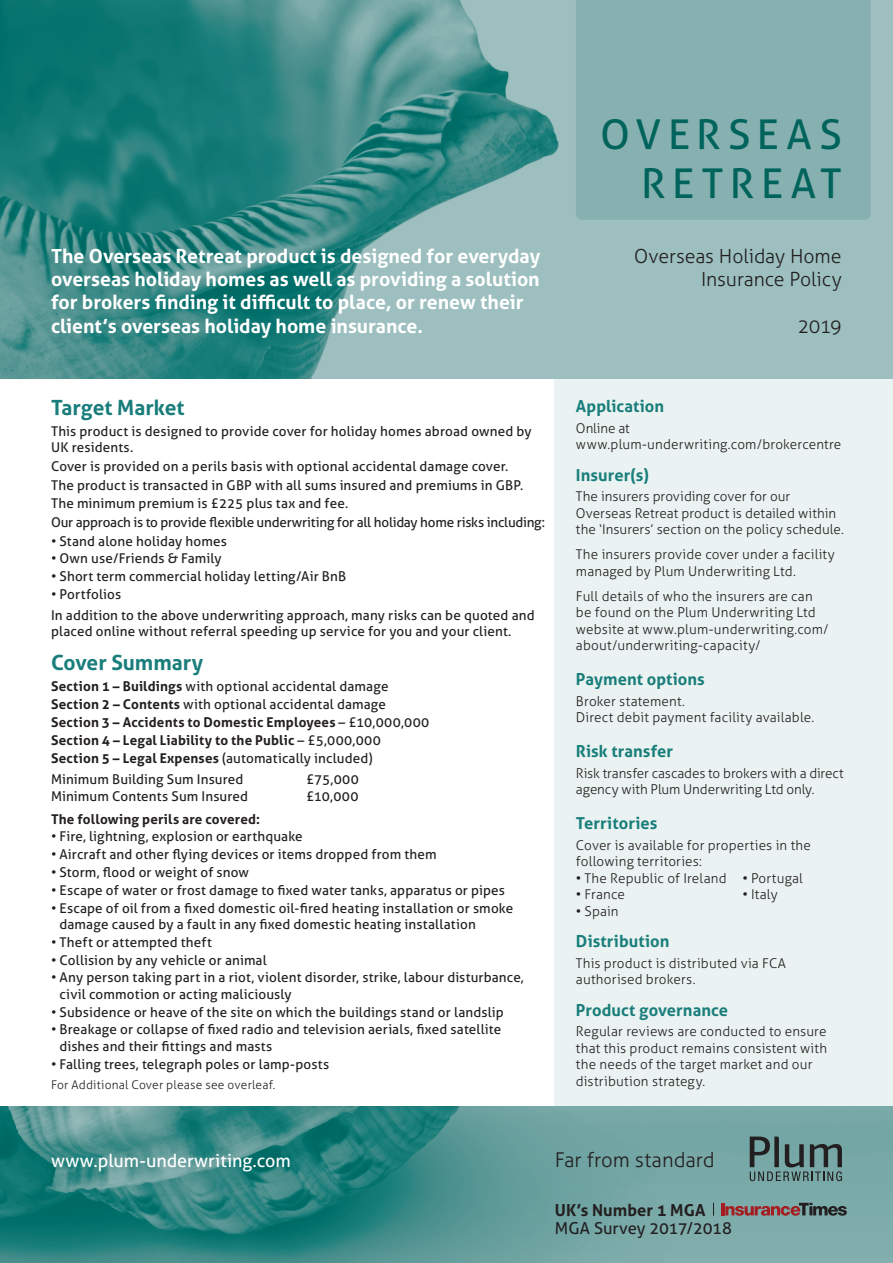
<style>
.page{position:relative;width:893px;height:1263px;background:#fff}
.page>*{position:absolute;margin:0;border:0;box-sizing:border-box;transform-origin:0 0}
.t1{font:41.1px/49.3px "Aller";letter-spacing:.16em;color:#00645c;text-align:right}
.t2{font:700 21px "Aller";color:#197e7b}
.t3{font:300 20.4px "Aller";color:#231f20}
.t4{font:700 19.5px/23.4px "Aller";color:#fff}
.t5{font:300 19.5px/23.4px "Aller";letter-spacing:-.005em;color:#231f20;text-align:right}
.t6{font:18px "Aller";letter-spacing:-.005em;color:#fff}
.t7{font:700 16.5px "Aller";letter-spacing:.005em;color:#197e7b}
.t8{font:16.5px/18px "Aller";letter-spacing:-.005em;color:#231f20}
.t9{font:13.5px/16.5px "Aller";letter-spacing:.01em;color:#231f20}
.t10{font:300 13.5px/16.5px "Aller";letter-spacing:.01em;color:#231f20}
.t11{font:700 13.5px "Aller";letter-spacing:.01em;color:#231f20}
.t12{font:13.5px "Aller";letter-spacing:-.015em;color:#231f20}
.t13{font:300 13.5px/16.5px "Aller";letter-spacing:-.01em;color:#231f20}
.t14{font:300 12px "Aller";letter-spacing:.015em;color:#231f20}
.s1{font-weight:700}
.s2{font-weight:400}
</style>
<div class="page">
<div style="left:555px;top:0;width:338px;height:1263px;background:#ebf3f2"></div>
<img style="left:0;top:1107px;width:893px;height:156px">
<img style="left:0;top:0;width:893px;height:378px">
<div style="left:576px;top:0;width:295px;height:220px;background:#87b1b0"></div>
<svg style="left:750px;top:1136px;width:92px;height:45px;background:#5b7b7b"></svg>
<svg style="left:713px;top:1203px;width:1px;height:13px"></svg>
<svg style="left:721px;top:1203px;width:126px;height:13px;background:#786565"></svg>
<p class="t1" style="left:600px;top:110px;width:243px">OVERSEAS<br>RETREAT</p>
<p class="t4" style="left:51px;top:244px;width:491px">The Overseas Retreat product is designed for everyday overseas holiday homes as well as providing a solution for brokers finding it difficult to place, or renew their client’s overseas holiday home insurance.</p>
<p class="t5" style="left:634px;top:244px;width:209px">Overseas Holiday Home<br>Insurance Policy</p>
<p class="t5" style="left:798px;top:314px;width:45px">2019</p>
<p class="t2" style="left:51px;top:395px;width:135px">Target Market</p>
<p class="t9" style="left:51px;top:423px;width:482px">This product is designed to provide cover for holiday homes abroad owned by<br>UK residents.</p>
<p class="t9" style="left:51px;top:458px;width:459px">Cover is provided on a perils basis with optional accidental damage cover.</p>
<p class="t9" style="left:51px;top:477px;width:474px">The product is transacted in GBP with all sums insured and premiums in GBP.</p>
<p class="t9" style="left:51px;top:495px;width:299px">The minimum premium is £225 plus tax and fee.</p>
<p class="t12" style="left:51px;top:514px;width:496px">Our approach is to provide flexible underwriting for all holiday home risks including:</p>
<p class="t9" style="left:51px;top:532px;width:177px">• Stand alone holiday homes</p>
<p class="t9" style="left:51px;top:550px;width:172px">• Own use/Friends &amp; Family</p>
<p class="t9" style="left:51px;top:568px;width:297px">• Short term commercial holiday letting/Air BnB</p>
<p class="t9" style="left:51px;top:586px;width:72px">• Portfolios</p>
<p class="t9" style="left:51px;top:607px;width:485px">In addition to the above underwriting approach, many risks can be quoted and placed online without referral speeding up service for you and your client.</p>
<p class="t2" style="left:51px;top:649px;width:154px">Cover Summary</p>
<p class="t9" style="left:51px;top:678px;width:339px"><span class="s1">Section 1 – Buildings</span> with optional accidental damage</p>
<p class="t9" style="left:51px;top:696px;width:337px"><span class="s1">Section 2 – Contents</span> with optional accidental damage</p>
<p class="t11" style="left:51px;top:714px;width:380px">Section 3 – Accidents to Domestic Employees <span class="s2">– £10,000,000</span></p>
<p class="t11" style="left:51px;top:732px;width:331px">Section 4 – Legal Liability to the Public <span class="s2">– £5,000,000</span></p>
<p class="t9" style="left:51px;top:750px;width:323px"><span class="s1">Section 5 – Legal Expenses</span> (automatically included)</p>
<p class="t9" style="left:51px;top:771px;width:194px">Minimum Building Sum Insured</p>
<p class="t9" style="left:306px;top:771px;width:54px">£75,000</p>
<p class="t9" style="left:51px;top:788px;width:199px">Minimum Contents Sum Insured</p>
<p class="t9" style="left:306px;top:788px;width:54px">£10,000</p>
<p class="t11" style="left:51px;top:810px;width:211px">The following perils are covered:</p>
<p class="t9" style="left:51px;top:828px;width:253px">• Fire, lightning, explosion or earthquake</p>
<p class="t9" style="left:51px;top:846px;width:387px">• Aircraft and other flying devices or items dropped from them</p>
<p class="t9" style="left:51px;top:864px;width:200px">• Storm, flood or weight of snow</p>
<p class="t9" style="left:51px;top:882px;width:455px">• Escape of water or frost damage to fixed water tanks, apparatus or pipes</p>
<p class="t9" style="left:60px;top:899px;width:455px;text-indent:-9px">• Escape of oil from a fixed domestic oil-fired heating installation or smoke damage caused by a fault in any fixed domestic heating installation</p>
<p class="t9" style="left:51px;top:934px;width:162px">• Theft or attempted theft</p>
<p class="t9" style="left:51px;top:951px;width:217px">• Collision by any vehicle or animal</p>
<p class="t9" style="left:60px;top:969px;width:466px;text-indent:-9px">• Any person taking part in a riot, violent disorder, strike, labour disturbance, civil commotion or acting maliciously</p>
<p class="t9" style="left:51px;top:1003px;width:454px">• Subsidence or heave of the site on which the buildings stand or landslip</p>
<p class="t9" style="left:60px;top:1021px;width:443px;text-indent:-9px">• Breakage or collapse of fixed radio and television aerials, fixed satellite dishes and their fittings and masts</p>
<p class="t9" style="left:51px;top:1055px;width:280px">• Falling trees, telegraph poles or lamp-posts</p>
<p class="t14" style="left:51px;top:1078px;width:226px">For Additional Cover please see overleaf.</p>
<p class="t7" style="left:576px;top:396px;width:90px">Application</p>
<p class="t10" style="left:576px;top:420px;width:267px">Online at www.plum-underwriting.com/brokercentre</p>
<p class="t7" style="left:576px;top:464px;width:74px">Insurer(s)</p>
<p class="t10" style="left:576px;top:488px;width:269px">The insurers providing cover for our<br>Overseas Retreat product is detailed within the ‘Insurers’ section on the policy schedule.</p>
<p class="t10" style="left:576px;top:546px;width:260px">The insurers provide cover under a facility managed by Plum Underwriting Ltd.</p>
<p class="t10" style="left:576px;top:588px;width:254px">Full details of who the insurers are can be found on the Plum Underwriting Ltd website at www.plum-underwriting.com/ about/underwriting-capacity/</p>
<p class="t7" style="left:576px;top:669px;width:130px">Payment options</p>
<p class="t10" style="left:576px;top:693px;width:240px">Broker statement.<br>Direct debit payment facility available.</p>
<p class="t7" style="left:576px;top:741px;width:99px">Risk transfer</p>
<p class="t13" style="left:576px;top:765px;width:269px">Risk transfer cascades to brokers with a direct agency with Plum Underwriting Ltd only.</p>
<p class="t7" style="left:576px;top:813px;width:83px">Territories</p>
<p class="t10" style="left:576px;top:837px;width:236px">Cover is available for properties in the following territories:</p>
<p class="t10" style="left:576px;top:870px;width:229px"><span class="s2">•</span> The Republic of Ireland <span class="s2">•</span> Portugal</p>
<p class="t10" style="left:576px;top:886px;width:51px"><span class="s2">•</span> France</p>
<p class="t10" style="left:742px;top:886px;width:37px"><span class="s2">•</span> Italy</p>
<p class="t10" style="left:576px;top:903px;width:44px"><span class="s2">•</span> Spain</p>
<p class="t7" style="left:576px;top:931px;width:95px">Distribution</p>
<p class="t10" style="left:576px;top:955px;width:212px">This product is distributed via FCA authorised brokers.</p>
<p class="t7" style="left:576px;top:1000px;width:154px">Product governance</p>
<p class="t10" style="left:576px;top:1023px;width:253px">Regular reviews are conducted to ensure that this product remains consistent with the needs of the target market and our distribution strategy.</p>
<p class="t6" style="left:51px;top:1150px;width:241px">www.plum-underwriting.com</p>
<p class="t3" style="left:555px;top:1148px;width:161px">Far from standard</p>
<p class="t8" style="left:555px;top:1201px;width:179px"><span class="s1">UK’s Number 1 MGA<br></span>MGA Survey 2017/2018</p>
</div>
